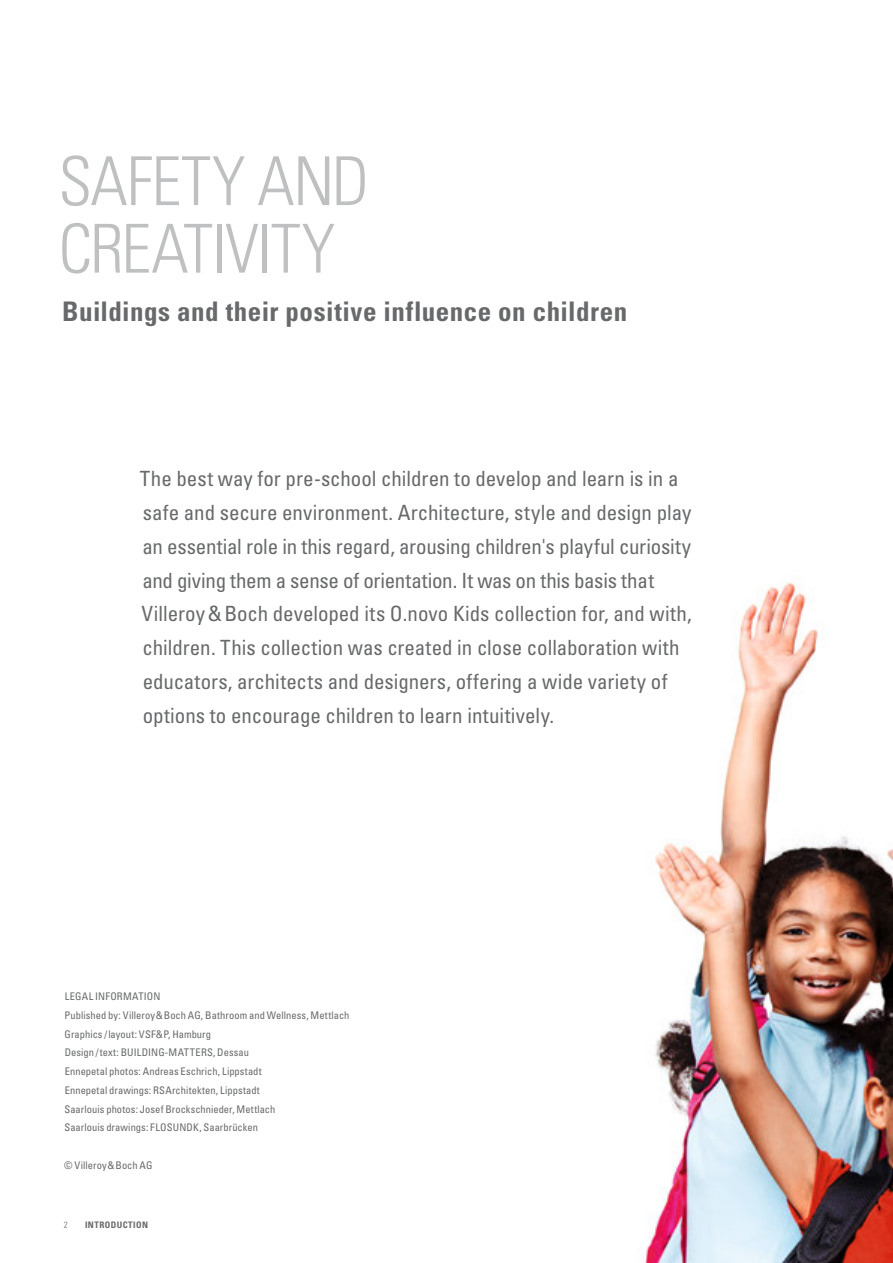
<style>
.page{position:relative;width:893px;height:1263px;background:#fff}
.page>*{position:absolute;margin:0;border:0;box-sizing:border-box;transform-origin:0 0}
.t1{font:300 condensed 67.5px/67.5px "Univers LT";letter-spacing:-.02em;color:#bfc0c1}
.t2{font:700 condensed 27px "Univers LT";letter-spacing:.015em;color:#67696b}
.t3{font:condensed 21px/33.8px "Univers LT";color:#67696b}
.t4{font:condensed 10.5px/18.8px "Univers LT";letter-spacing:.005em;color:#67696b}
.t5{font:700 condensed 9px "Univers LT";letter-spacing:.05em;color:#67696b}
.t6{font:300 condensed 9px "Univers LT";color:#67696b}
</style>
<div class="page">
<img style="left:644px;top:582px;width:249px;height:681px">
<h1 class="t1" style="left:58px;top:148px;width:312px">SAFETY AND<br>CREATIVITY</h1>
<p class="t2" style="left:62px;top:295px;width:566px">Buildings and their positive influence on children</p>
<p class="t3" style="left:140px;top:462px;width:553px">The best way for pre-school children to develop and learn is in a safe and secure environment. Architecture, style and design play an essential role in this regard, arousing children's playful curiosity and giving them a sense of orientation. It was on this basis that Villeroy&amp;Boch developed its O.novo Kids collection for, and with, children. This collection was created in close collaboration with educators, architects and designers, offering a wide variety of options to encourage children to learn intuitively.</p>
<p class="t4" style="left:65px;top:987px;width:286px">LEGAL INFORMATION<br>Published by: Villeroy&amp;Boch AG, Bathroom and Wellness, Mettlach Graphics /layout: VSF&amp;P, Hamburg<br>Design /text: BUILDING-MATTERS, Dessau<br>Ennepetal photos: Andreas Eschrich, Lippstadt<br>Ennepetal drawings: RSArchitekten, Lippstadt<br>Saarlouis photos: Josef Brockschnieder, Mettlach<br>Saarlouis drawings: FLOSUNDK, Saarbrücken</p>
<p class="t4" style="left:64px;top:1156px;width:90px">© Villeroy&amp;Boch AG</p>
<p class="t6" style="left:64px;top:1219px;width:5px">2</p>
<p class="t5" style="left:85px;top:1219px;width:64px">INTRODUCTION</p>
</div>
